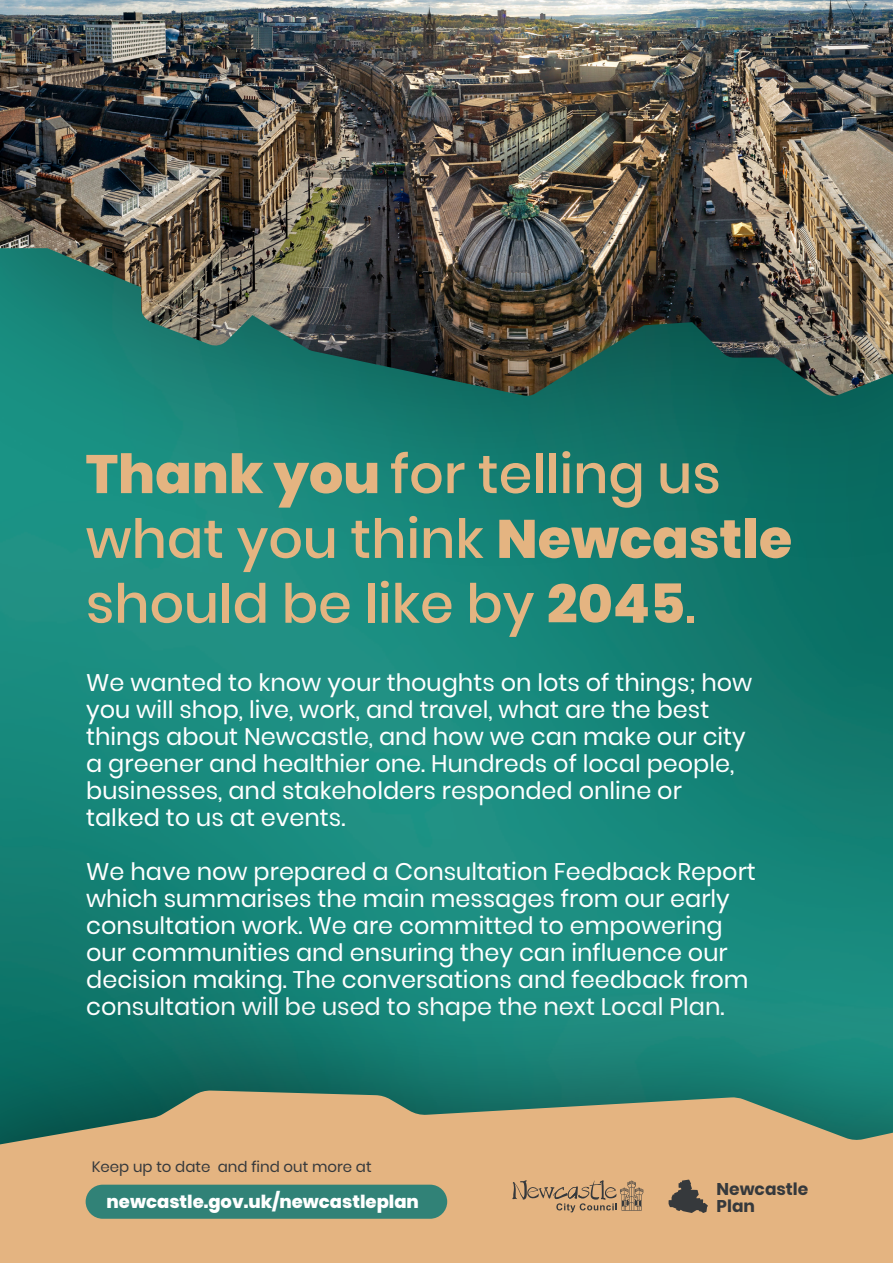
<style>
.page{position:relative;width:893px;height:1263px;background:#fff}
.page>*{position:absolute;margin:0;border:0;box-sizing:border-box;transform-origin:0 0}
.t1{font:500 54px/64.8px "Poppins";color:#e4b481}
.t2{font:24px/27px "Poppins";color:#fff}
.t3{font:800 18px "Poppins";color:#fff}
.t4{font:700 16.95px/17px "Poppins";color:#36393c}
.t5{font:15px "Poppins";color:#36393c}
.s1{font-weight:800}
</style>
<div class="page">
<img style="left:0;top:646px;width:893px;height:284px">
<img style="left:0;top:396px;width:893px;height:250px">
<img style="left:0;top:0;width:893px;height:396px">
<img style="left:0;top:930px;width:893px;height:160px">
<svg style="left:0;top:1090px;width:852px;height:173px;background:#c8aa7c"></svg>
<div style="left:86px;top:1185px;width:361px;height:34px;background:#318277;border-radius:17px"></div>
<svg style="left:512px;top:1180px;width:131px;height:32px;background:#c29b73"></svg>
<svg style="left:669px;top:1179px;width:39px;height:34px"></svg>
<img style="left:852px;top:935px;width:41px;height:328px">
<h1 class="t1" style="left:86px;top:442px;width:708px"><span class="s1">Thank you</span> for telling us what you think <span class="s1">Newcastle </span>should be like by <span class="s1">2045</span>.</h1>
<p class="t2" style="left:86px;top:669px;width:668px">We wanted to know your thoughts on lots of things; how you will shop, live, work, and travel, what are the best things about Newcastle, and how we can make our city a greener and healthier one. Hundreds of local people, businesses, and stakeholders responded online or talked to us at events.</p>
<p class="t2" style="left:86px;top:858px;width:671px">We have now prepared a Consultation Feedback Report which summarises the main messages from our early consultation work. We are committed to empowering our communities and ensuring they can influence our decision making. The conversations and feedback from consultation will be used to shape the next Local Plan.</p>
<p class="t5" style="left:92px;top:1156px;width:281px">Keep up to date and find out more at</p>
<p class="t3" style="left:107px;top:1189px;width:314px">newcastle.gov.uk/newcastleplan</p>
<p class="t4" style="left:717px;top:1180px;width:93px">Newcastle<br>Plan</p>
</div>
